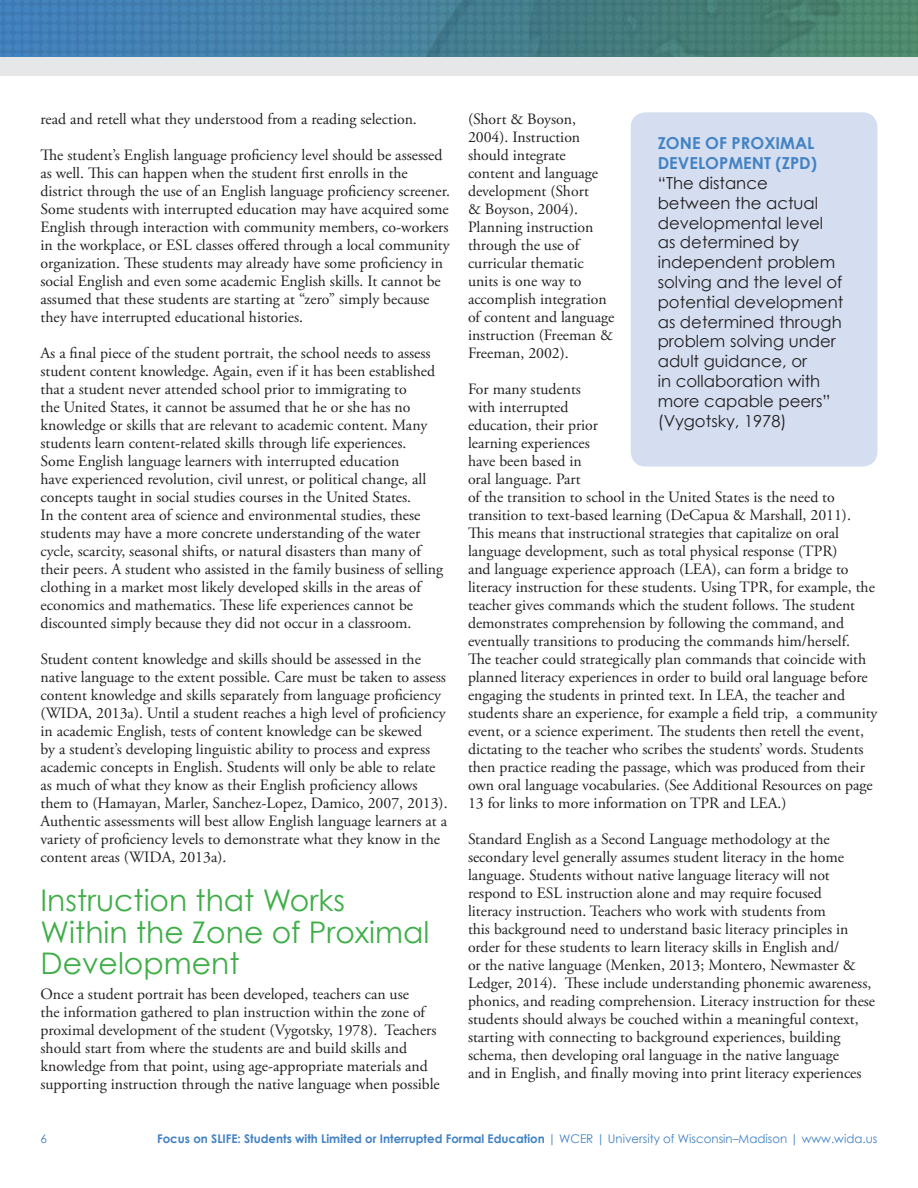
<style>
.page{position:relative;width:918px;height:1188px;background:#fff}
.page>*{position:absolute;margin:0;border:0;box-sizing:border-box;transform-origin:0 0}
.headline{font:29.85px/31.5px "Century Gothic";color:#40ae49}
.steps{font:16.5px/19.8px "Century Gothic";color:#231f20}
.steps-2{font:700 16.5px/19.8px "Century Gothic";color:#4382c4}
.body{font:15.75px/18px "Adobe Garamond Pro";color:#231f20}
.t1{font:700 12px "Century Gothic";color:#4382c4}
.t2{font:12px "Century Gothic";color:#4382c4}
.s1{font-weight:400}
</style>
<div class="page">
<img style="left:0;top:0;width:918px;height:57px">
<div style="left:0;top:57px;width:918px;height:19px;background:#e6e7e9"></div>
<div style="left:631px;top:112px;width:247px;height:355px;background:#d4def0;border-radius:15px"></div>
<p class="body" style="left:40px;top:110px;width:378px">read and retell what they understood from a reading selection.</p>
<p class="body" style="left:40px;top:146px;width:411px">The student’s English language proficiency level should be assessed as well. This can happen when the student first enrolls in the district through the use of an English language proficiency screener.<br>Some students with interrupted education may have acquired some English through interaction with community members, co-workers in the workplace, or ESL classes offered through a local community organization. These students may already have some proficiency in social English and even some academic English skills. It cannot be assumed that these students are starting at “zero” simply because they have interrupted educational histories.</p>
<p class="body" style="left:40px;top:344px;width:404px">As a final piece of the student portrait, the school needs to assess student content knowledge. Again, even if it has been established that a student never attended school prior to immigrating to<br>the United States, it cannot be assumed that he or she has no knowledge or skills that are relevant to academic content. Many students learn content-related skills through life experiences.<br>Some English language learners with interrupted education<br>have experienced revolution, civil unrest, or political change, all concepts taught in social studies courses in the United States.<br>In the content area of science and environmental studies, these students may have a more concrete understanding of the water cycle, scarcity, seasonal shifts, or natural disasters than many of their peers. A student who assisted in the family business of selling clothing in a market most likely developed skills in the areas of economics and mathematics. These life experiences cannot be discounted simply because they did not occur in a classroom.</p>
<p class="body" style="left:40px;top:650px;width:409px">Student content knowledge and skills should be assessed in the native language to the extent possible. Care must be taken to assess content knowledge and skills separately from language proficiency (WIDA, 2013a). Until a student reaches a high level of proficiency in academic English, tests of content knowledge can be skewed<br>by a student’s developing linguistic ability to process and express academic concepts in English. Students will only be able to relate as much of what they know as their English proficiency allows them to (Hamayan, Marler, Sanchez-Lopez, Damico, 2007, 2013).<br>Authentic assessments will best allow English language learners at a variety of proficiency levels to demonstrate what they know in the content areas (WIDA, 2013a).</p>
<p class="headline" style="left:40px;top:884px;width:391px">Instruction that Works<br>Within the Zone of Proximal<br>Development</p>
<p class="body" style="left:40px;top:986px;width:401px">Once a student portrait has been developed, teachers can use<br>the information gathered to plan instruction within the zone of proximal development of the student (Vygotsky, 1978). Teachers should start from where the students are and build skills and knowledge from that point, using age-appropriate materials and supporting instruction through the native language when possible</p>
<p class="body" style="left:468px;top:110px;width:148px">(Short &amp; Boyson,<br>2004). Instruction should integrate content and language development (Short<br>&amp; Boyson, 2004).<br>Planning instruction through the use of curricular thematic units is one way to accomplish integration of content and language instruction (Freeman &amp;<br>Freeman, 2002).</p>
<p class="body" style="left:468px;top:380px;width:411px">For many students<br>with interrupted<br>education, their prior<br>learning experiences<br>have been based in<br>oral language. Part<br>of the transition to school in the United States is the need to transition to text-based learning (DeCapua &amp; Marshall, 2011).<br>This means that instructional strategies that capitalize on oral language development, such as total physical response (TPR)<br>and language experience approach (LEA), can form a bridge to literacy instruction for these students. Using TPR, for example, the teacher gives commands which the student follows. The student demonstrates comprehension by following the command, and eventually transitions to producing the commands him/herself.<br>The teacher could strategically plan commands that coincide with planned literacy experiences in order to build oral language before engaging the students in printed text. In LEA, the teacher and students share an experience, for example a field trip, a community event, or a science experiment. The students then retell the event, dictating to the teacher who scribes the students’ words. Students then practice reading the passage, which was produced from their own oral language vocabularies. (See Additional Resources on page 13 for links to more information on TPR and LEA.)</p>
<p class="body" style="left:468px;top:830px;width:409px">Standard English as a Second Language methodology at the secondary level generally assumes student literacy in the home language. Students without native language literacy will not respond to ESL instruction alone and may require focused<br>literacy instruction. Teachers who work with students from<br>this background need to understand basic literacy principles in order for these students to learn literacy skills in English and/<br>or the native language (Menken, 2013; Montero, Newmaster &amp; Ledger, 2014). These include understanding phonemic awareness, phonics, and reading comprehension. Literacy instruction for these students should always be couched within a meaningful context, starting with connecting to background experiences, building schema, then developing oral language in the native language<br>and in English, and finally moving into print literacy experiences</p>
<p class="steps-2" style="left:658px;top:133px;width:161px">ZONE OF PROXIMAL<br>DEVELOPMENT (ZPD)</p>
<p class="steps" style="left:658px;top:173px;width:187px">“The distance between the actual developmental level as determined by independent problem solving and the level of potential development as determined through problem solving under adult guidance, or<br>in collaboration with more capable peers” (Vygotsky, 1978)</p>
<p class="t2" style="left:40px;top:1131px;width:8px">6</p>
<p class="t1" style="left:157px;top:1131px;width:722px">Focus on SLIFE: Students with Limited or Interrupted Formal Education <span class="s1">| WCER | University of Wisconsin–Madison | www.wida.us</span></p>
</div>
